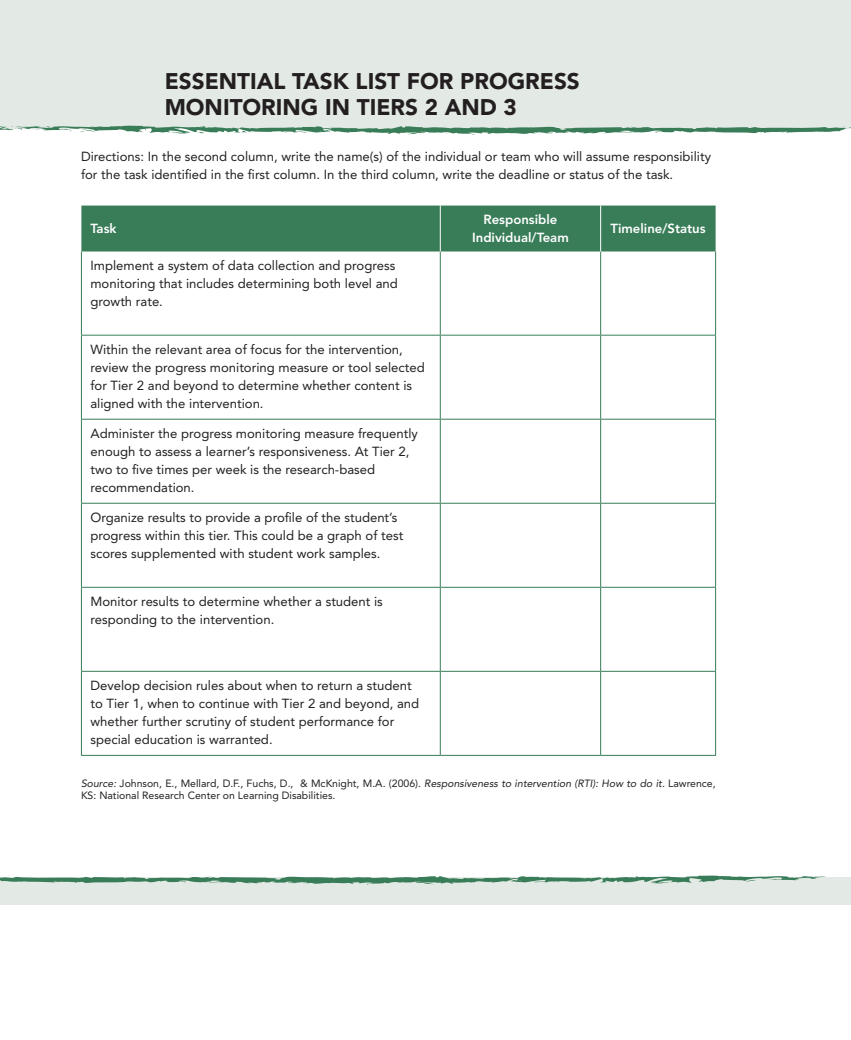
<style>
.page{position:relative;width:851px;height:1040px;background:#fff}
.page>*{position:absolute;margin:0;border:0;box-sizing:border-box;transform-origin:0 0}
.FN{font:900 22.5px/25.5px "Avenir LT Std";color:#231f20}
.TT{font:13.2px/18px "Avenir LT Std";color:#231f20}
.FTEXT{font:13.2px/18px "Avenir LT Std";color:#231f20}
.TCH{font:800 13.2px/18px "Avenir LT Std";color:#fff;text-align:center}
.FN-2{font:10.5px/11.9px "Avenir LT Std";color:#231f20}
.s1{font-style:italic}
</style>
<div class="page">
<div style="left:0;top:0;width:850px;height:129px;background:#e3eae5"></div>
<svg style="left:0;top:125px;width:850px;height:10px"></svg>
<div style="left:81px;top:205px;width:634px;height:46px;background:#387c58"></div>
<hr style="left:81px;top:251px;width:1px;height:84px;background:#387c58">
<hr style="left:440px;top:251px;width:1px;height:84px;background:#387c58">
<hr style="left:600px;top:251px;width:1px;height:84px;background:#387c58">
<hr style="left:715px;top:251px;width:1px;height:84px;background:#387c58">
<hr style="left:81px;top:335px;width:359px;height:1px;background:#387c58">
<hr style="left:81px;top:335px;width:1px;height:84px;background:#387c58">
<hr style="left:440px;top:335px;width:160px;height:1px;background:#387c58">
<hr style="left:440px;top:335px;width:1px;height:84px;background:#387c58">
<hr style="left:600px;top:335px;width:116px;height:1px;background:#387c58">
<hr style="left:600px;top:335px;width:1px;height:84px;background:#387c58">
<hr style="left:715px;top:335px;width:1px;height:84px;background:#387c58">
<hr style="left:81px;top:419px;width:359px;height:1px;background:#387c58">
<hr style="left:81px;top:419px;width:1px;height:84px;background:#387c58">
<hr style="left:440px;top:419px;width:160px;height:1px;background:#387c58">
<hr style="left:440px;top:419px;width:1px;height:84px;background:#387c58">
<hr style="left:600px;top:419px;width:116px;height:1px;background:#387c58">
<hr style="left:600px;top:419px;width:1px;height:84px;background:#387c58">
<hr style="left:715px;top:419px;width:1px;height:84px;background:#387c58">
<hr style="left:81px;top:503px;width:359px;height:1px;background:#387c58">
<hr style="left:81px;top:503px;width:1px;height:84px;background:#387c58">
<hr style="left:440px;top:503px;width:160px;height:1px;background:#387c58">
<hr style="left:440px;top:503px;width:1px;height:84px;background:#387c58">
<hr style="left:600px;top:503px;width:116px;height:1px;background:#387c58">
<hr style="left:600px;top:503px;width:1px;height:84px;background:#387c58">
<hr style="left:715px;top:503px;width:1px;height:84px;background:#387c58">
<hr style="left:81px;top:587px;width:359px;height:1px;background:#387c58">
<hr style="left:81px;top:587px;width:1px;height:84px;background:#387c58">
<hr style="left:440px;top:587px;width:160px;height:1px;background:#387c58">
<hr style="left:440px;top:587px;width:1px;height:84px;background:#387c58">
<hr style="left:600px;top:587px;width:116px;height:1px;background:#387c58">
<hr style="left:600px;top:587px;width:1px;height:84px;background:#387c58">
<hr style="left:715px;top:587px;width:1px;height:84px;background:#387c58">
<hr style="left:81px;top:671px;width:359px;height:1px;background:#387c58">
<hr style="left:81px;top:671px;width:1px;height:84px;background:#387c58">
<hr style="left:440px;top:671px;width:160px;height:1px;background:#387c58">
<hr style="left:440px;top:671px;width:1px;height:84px;background:#387c58">
<hr style="left:600px;top:671px;width:116px;height:1px;background:#387c58">
<hr style="left:600px;top:671px;width:1px;height:84px;background:#387c58">
<hr style="left:715px;top:671px;width:1px;height:84px;background:#387c58">
<hr style="left:81px;top:755px;width:359px;height:1px;background:#387c58">
<hr style="left:440px;top:755px;width:160px;height:1px;background:#387c58">
<hr style="left:600px;top:755px;width:116px;height:1px;background:#387c58">
<hr style="left:440px;top:205px;width:1px;height:46px;background:#fff">
<hr style="left:600px;top:205px;width:1px;height:46px;background:#fff">
<div style="left:0;top:878px;width:850px;height:27px;background:#e3eae5"></div>
<svg style="left:0;top:875px;width:825px;height:9px"></svg>
<p class="FN" style="left:165px;top:68px;width:416px">ESSENTIAL TASK LIST FOR PROGRESS<br>MONITORING IN TIERS 2 AND 3</p>
<p class="FTEXT" style="left:81px;top:148px;width:631px">Directions: In the second column, write the name(s) of the individual or team who will assume responsibility for the task identified in the first column. In the third column, write the deadline or status of the task.</p>
<p class="TCH" style="left:90px;top:220px;width:28px">Task</p>
<p class="TCH" style="left:472px;top:211px;width:98px">Responsible<br>Individual/Team</p>
<p class="TCH" style="left:610px;top:220px;width:97px">Timeline/Status</p>
<p class="TT" style="left:90px;top:256px;width:309px">Implement a system of data collection and progress monitoring that includes determining both level and growth rate.</p>
<p class="TT" style="left:90px;top:340px;width:336px">Within the relevant area of focus for the intervention, review the progress monitoring measure or tool selected for Tier 2 and beyond to determine whether content is aligned with the intervention.</p>
<p class="TT" style="left:90px;top:424px;width:329px">Administer the progress monitoring measure frequently enough to assess a learner’s responsiveness. At Tier 2, two to five times per week is the research-based recommendation.</p>
<p class="TT" style="left:90px;top:508px;width:314px">Organize results to provide a profile of the student’s progress within this tier. This could be a graph of test scores supplemented with student work samples.</p>
<p class="TT" style="left:90px;top:592px;width:294px">Monitor results to determine whether a student is responding to the intervention.</p>
<p class="TT" style="left:90px;top:676px;width:330px">Develop decision rules about when to return a student to Tier 1, when to continue with Tier 2 and beyond, and whether further scrutiny of student performance for special education is warranted.</p>
<p class="FN-2" style="left:81px;top:777px;width:636px"><span class="s1">Source:</span> Johnson, E., Mellard, D.F., Fuchs, D., &amp; McKnight, M.A. (2006). <span class="s1">Responsiveness to intervention (RTI): How to do it.</span> Lawrence,<br>KS: National Research Center on Learning Disabilities.</p>
</div>
